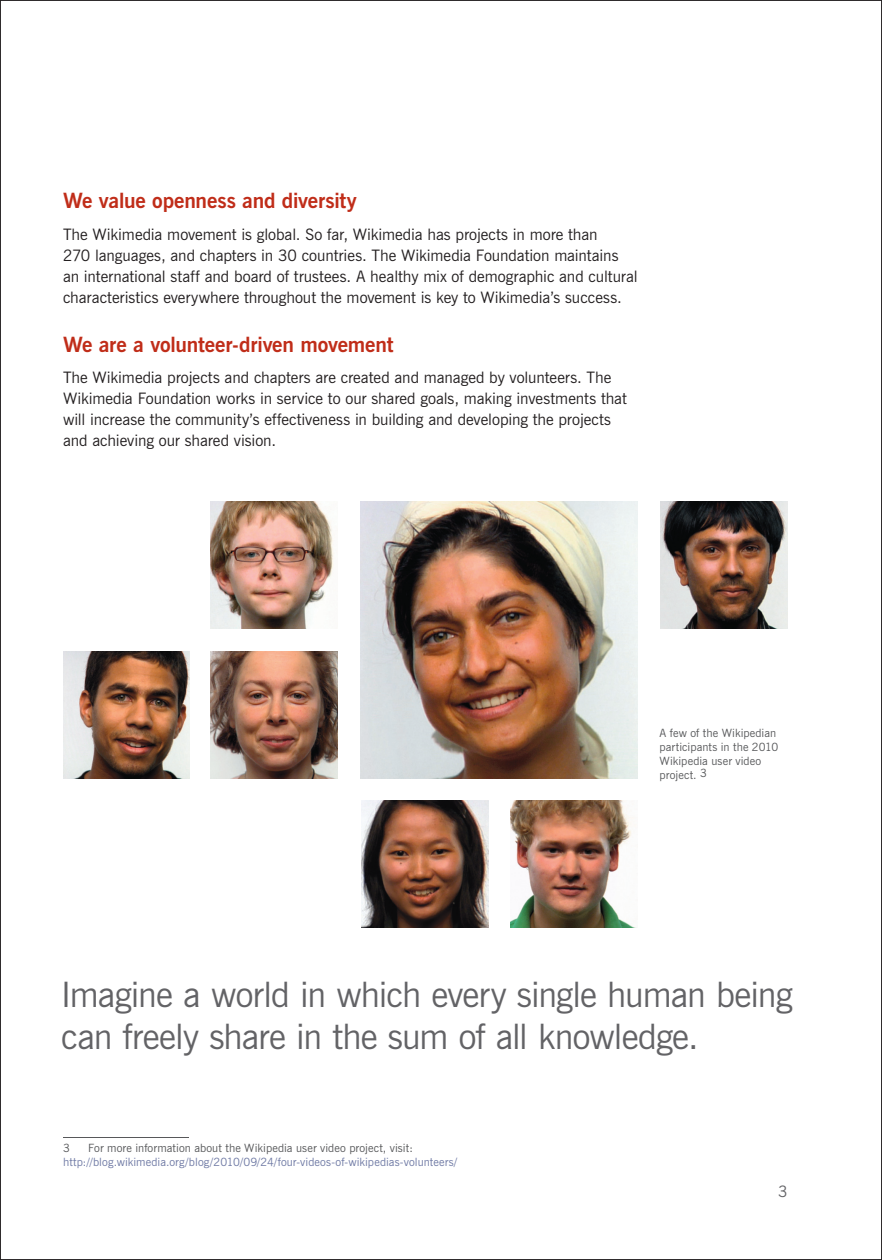
<style>
.page{position:relative;width:882px;height:1260px;background:#fff}
.page>*{position:absolute;margin:0;border:0;box-sizing:border-box;transform-origin:0 0}
.t1{font:35px/42px "News Gothic BT";letter-spacing:-.025em;color:#636366}
.t2{font:700 21px "News Gothic BT";letter-spacing:-.01em;color:#c02d19}
.t3{font:15.75px/21px "News Gothic BT";letter-spacing:-.005em;color:#231f20}
.t4{font:15.75px "News Gothic BT";color:#636366}
.t5{font:11.38px/14px "News Gothic BT";letter-spacing:.01em;color:#57585a}
.t6{font:11.38px "News Gothic BT";letter-spacing:.005em;color:#6e79a4}
</style>
<div class="page">
<hr style="left:63px;top:1137px;width:126px;height:1px;background:#57585a">
<img style="left:661px;top:501px;width:127px;height:127px">
<img style="left:360px;top:501px;width:277px;height:277px">
<img style="left:361px;top:801px;width:127px;height:127px">
<img style="left:211px;top:501px;width:123px;height:127px">
<img style="left:511px;top:801px;width:126px;height:127px">
<img style="left:211px;top:652px;width:127px;height:126px">
<img style="left:63px;top:652px;width:127px;height:126px">
<h2 class="t2" style="left:63px;top:188px;width:295px">We value openness and diversity</h2>
<p class="t3" style="left:63px;top:224px;width:576px">The Wikimedia movement is global. So far, Wikimedia has projects in more than<br>270 languages, and chapters in 30 countries. The Wikimedia Foundation maintains an international staff and board of trustees. A healthy mix of demographic and cultural characteristics everywhere throughout the movement is key to Wikimedia’s success.</p>
<h2 class="t2" style="left:63px;top:332px;width:332px">We are a volunteer-driven movement</h2>
<p class="t3" style="left:63px;top:367px;width:565px">The Wikimedia projects and chapters are created and managed by volunteers. The Wikimedia Foundation works in service to our shared goals, making investments that will increase the community’s effectiveness in building and developing the projects and achieving our shared vision. <sup>2</sup></p>
<p class="t5" style="left:660px;top:726px;width:120px">A few of the Wikipedian participants in the 2010<br>Wikipedia user video project. 3</p>
<h1 class="t1" style="left:61px;top:974px;width:733px">Imagine a world in which every single human being can freely share in the sum of all knowledge.</h1>
<p class="t5" style="left:63px;top:1140px;width:8px">3</p>
<p class="t5" style="left:88px;top:1140px;width:326px">For more information about the Wikipedia user video project, visit:</p>
<p class="t6" style="left:63px;top:1155px;width:396px">http://blog.wikimedia.org/blog/2010/09/24/four-videos-of-wikipedias-volunteers/</p>
<p class="t4" style="left:778px;top:1182px;width:11px">3</p>
</div>
